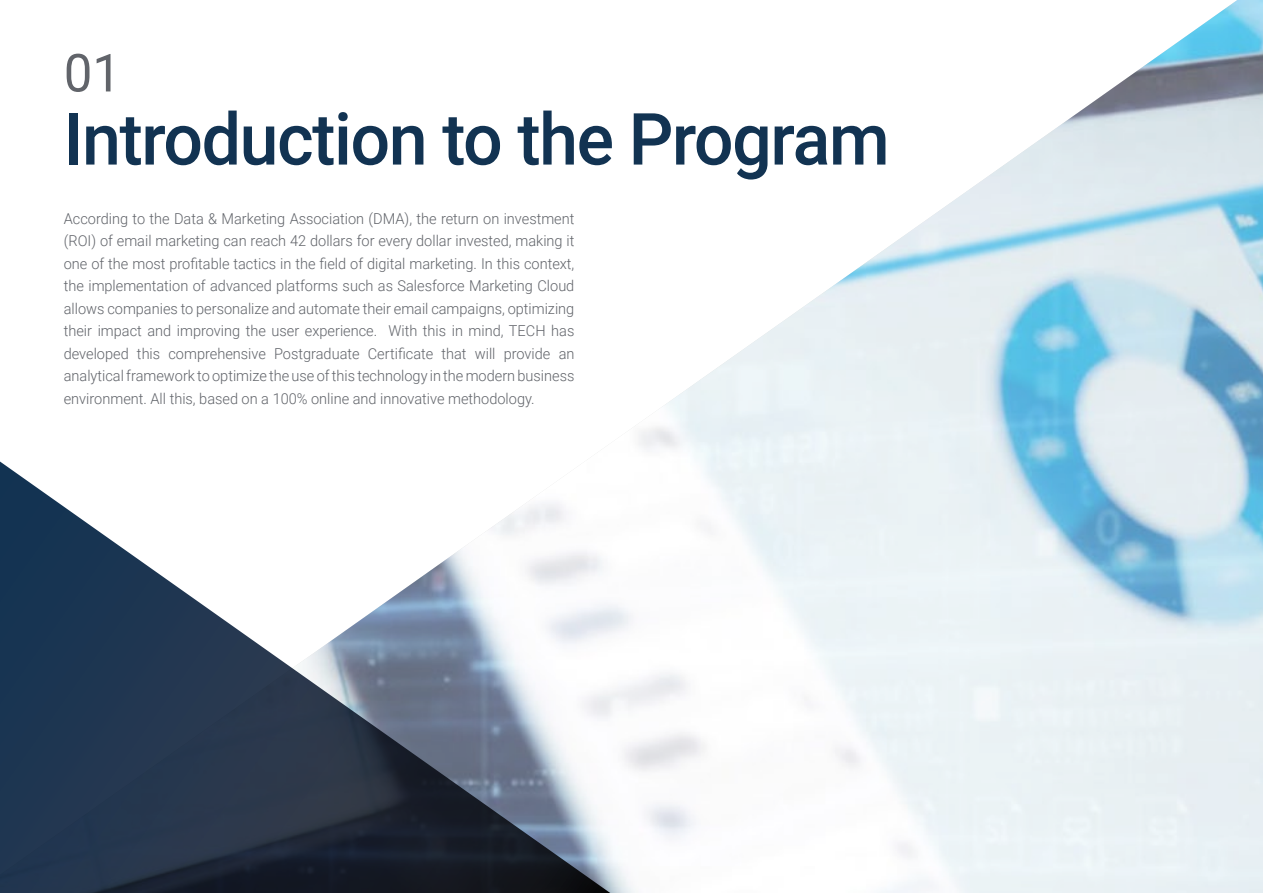
<style>
.page{position:relative;width:1263px;height:893px;background:#fff}
.page>*{position:absolute;margin:0;border:0;box-sizing:border-box;transform-origin:0 0}
.t1{font:500 72px "Roboto";letter-spacing:-.02em;color:#123352}
.t2{font:52.5px "Roboto";color:#61646a}
.t3{font:300 15px/22.5px "Roboto";color:#61646a;text-align:justify}
</style>
<div class="page">
<img style="left:639px;top:0;width:624px;height:893px">
<svg style="left:0;top:446px;width:640px;height:447px"></svg>
<h2 class="t2" style="left:64px;top:36px;width:59px">01</h2>
<h1 class="t1" style="left:64px;top:89px;width:827px">Introduction to the Program</h1>
<p class="t3" style="left:64px;top:207px;width:512px">According to the Data &amp; Marketing Association (DMA), the return on investment (ROI) of email marketing can reach 42 dollars for every dollar invested, making it one of the most profitable tactics in the field of digital marketing. In this context, the implementation of advanced platforms such as Salesforce Marketing Cloud allows companies to personalize and automate their email campaigns, optimizing their impact and improving the user experience. With this in mind, TECH has developed this comprehensive Postgraduate Certificate that will provide an analytical framework to optimize the use of this technology in the modern business environment. All this, based on a 100% online and innovative methodology.</p>
</div>
